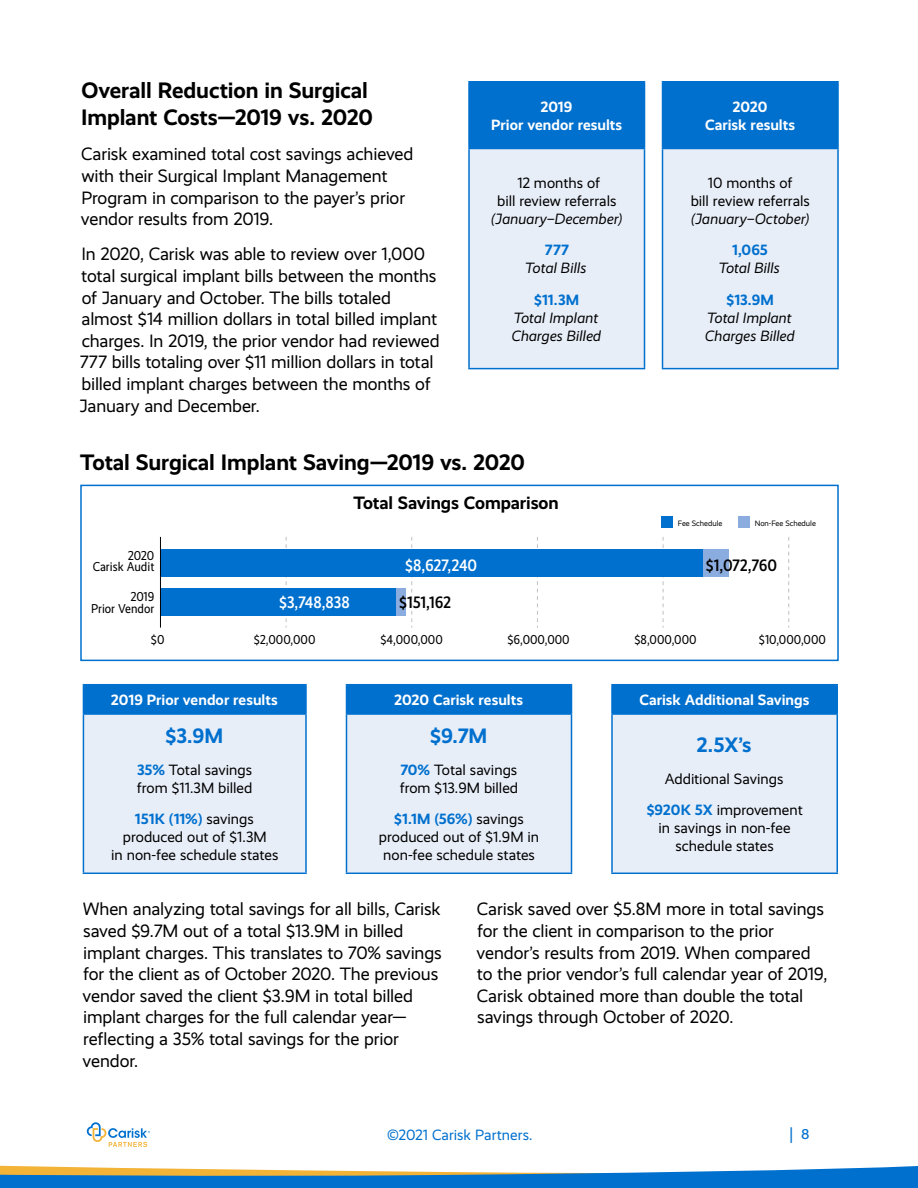
<style>
.page{position:relative;width:918px;height:1188px;background:#fff}
.page>*{position:absolute;margin:0;border:0;box-sizing:border-box;transform-origin:0 0}
.t1{font:700 22.5px/27px "Realist";letter-spacing:-.01em;color:#000}
.t2{font:700 21px "Realist";color:#0070ce}
.t3{font:18px/21.6px "Realist";letter-spacing:-.01em;color:#000}
.t4{font:700 18px "Realist";letter-spacing:-.005em;color:#000}
.t5{font:500 16.65px "Realist Narrow";letter-spacing:-.005em;color:#fff}
.t6{font:500 16.65px "Realist Narrow";letter-spacing:-.005em;color:#000}
.t7{font:15px/18px "Realist";color:#000;text-align:center}
.t8{font:italic 15px/18px "Realist";color:#000}
.t9{font:700 15px/18px "Realist";color:#fff;text-align:center}
.t10{font:700 15px "Realist";letter-spacing:.01em;color:#0070ce}
.t11{font:15px "Realist";color:#0070ce}
.t12{font:500 15px "Acumin Pro";color:#0070ce}
.t13{font:12.9px/11.9px "Realist Narrow";color:#000;text-align:right}
.t14{font:7.8px "Realist";color:#000}
.s1{font-weight:700;color:#0070ce}
</style>
<div class="page">
<div style="left:470px;top:82px;width:367px;height:66px;background:#0070ce"></div>
<div style="left:470px;top:148px;width:367px;height:221px;background:#e8eef8"></div>
<hr style="left:468px;top:81px;width:177px;height:1px;background:#0070ce">
<hr style="left:468px;top:82px;width:2px;height:66px;background:#0070ce">
<hr style="left:644px;top:82px;width:1px;height:66px;background:#0070ce">
<hr style="left:662px;top:81px;width:177px;height:1px;background:#0070ce">
<hr style="left:662px;top:82px;width:1px;height:66px;background:#0070ce">
<hr style="left:837px;top:82px;width:2px;height:66px;background:#0070ce">
<hr style="left:468px;top:148px;width:177px;height:1px;background:#0070ce">
<hr style="left:468px;top:149px;width:2px;height:219px;background:#0070ce">
<hr style="left:644px;top:149px;width:1px;height:219px;background:#0070ce">
<hr style="left:662px;top:148px;width:177px;height:1px;background:#0070ce">
<hr style="left:662px;top:149px;width:1px;height:219px;background:#0070ce">
<hr style="left:837px;top:149px;width:2px;height:219px;background:#0070ce">
<hr style="left:468px;top:368px;width:177px;height:1px;background:#0070ce">
<hr style="left:662px;top:368px;width:177px;height:1px;background:#0070ce">
<svg style="left:84px;top:714px;width:753px;height:159px;background:#e9eff8"></svg>
<hr style="left:83px;top:684px;width:224px;height:1px;background:#0070ce">
<hr style="left:611px;top:684px;width:227px;height:1px;background:#0070ce">
<hr style="left:83px;top:713px;width:224px;height:2px;background:#0070ce">
<hr style="left:83px;top:715px;width:1px;height:158px;background:#0070ce">
<hr style="left:571px;top:715px;width:1px;height:158px;background:#0070ce">
<hr style="left:611px;top:713px;width:227px;height:2px;background:#0070ce">
<hr style="left:611px;top:715px;width:2px;height:158px;background:#0070ce">
<hr style="left:837px;top:715px;width:1px;height:158px;background:#0070ce">
<hr style="left:83px;top:873px;width:224px;height:1px;background:#0070ce">
<hr style="left:611px;top:873px;width:227px;height:1px;background:#0070ce">
<svg style="left:83px;top:685px;width:755px;height:29px;background:#1a7ed3"></svg>
<hr style="left:611px;top:685px;width:2px;height:28px;background:#0070ce">
<hr style="left:346px;top:684px;width:226px;height:1px;background:#0070ce">
<hr style="left:305px;top:715px;width:2px;height:158px;background:#0070ce">
<hr style="left:346px;top:713px;width:226px;height:2px;background:#0070ce">
<hr style="left:346px;top:715px;width:1px;height:158px;background:#0070ce">
<hr style="left:346px;top:873px;width:226px;height:1px;background:#0070ce">
<svg style="left:286px;top:537px;width:1px;height:91px"></svg>
<svg style="left:412px;top:537px;width:1px;height:91px"></svg>
<svg style="left:537px;top:537px;width:1px;height:91px"></svg>
<svg style="left:663px;top:537px;width:1px;height:91px"></svg>
<svg style="left:788px;top:537px;width:1px;height:91px"></svg>
<div style="left:669px;top:549px;width:60px;height:28px;background:#8bacde"></div>
<div style="left:396px;top:588px;width:9px;height:27px;background:#8bacde"></div>
<div style="left:160px;top:549px;width:542px;height:28px;background:#0070ce"></div>
<div style="left:160px;top:588px;width:236px;height:27px;background:#0070ce"></div>
<hr style="left:160px;top:537px;width:1px;height:91px;background:#000">
<div style="left:661px;top:516px;width:12px;height:12px;background:#0070ce"></div>
<div style="left:738px;top:516px;width:12px;height:12px;background:#8bacde"></div>
<div style="left:80px;top:485px;width:759px;height:176px;border:2px solid #0070ce"></div>
<svg style="left:0;top:1165px;width:918px;height:23px"></svg>
<svg style="left:87px;top:1122px;width:63px;height:25px"></svg>
<p class="t1" style="left:81px;top:77px;width:293px">Overall Reduction in Surgical<br>Implant Costs—2019 vs. 2020</p>
<p class="t3" style="left:81px;top:144px;width:334px">Carisk examined total cost savings achieved with their Surgical Implant Management Program in comparison to the payer’s prior vendor results from 2019.</p>
<p class="t3" style="left:79px;top:243px;width:362px">In 2020, Carisk was able to review over 1,000 total surgical implant bills between the months of January and October. The bills totaled almost $14 million dollars in total billed implant charges. In 2019, the prior vendor had reviewed 777 bills totaling over $11 million dollars in total billed implant charges between the months of January and December.</p>
<p class="t9" style="left:491px;top:98px;width:132px">2019<br>Prior vendor results</p>
<p class="t9" style="left:705px;top:98px;width:92px">2020<br>Carisk results</p>
<p class="t7" style="left:497px;top:174px;width:121px">12 months of<br>bill review referrals</p>
<p class="t8" style="left:491px;top:210px;width:133px">(January–December)</p>
<p class="t10" style="left:545px;top:241px;width:25px">777</p>
<p class="t8" style="left:525px;top:259px;width:63px">Total Bills</p>
<p class="t10" style="left:534px;top:291px;width:47px">$11.3M</p>
<p class="t8" style="left:511px;top:309px;width:91px">Total Implant<br>Charges Billed</p>
<p class="t7" style="left:691px;top:174px;width:121px">10 months of<br>bill review referrals</p>
<p class="t8" style="left:691px;top:210px;width:120px">(January–October)</p>
<p class="t10" style="left:732px;top:241px;width:37px">1,065</p>
<p class="t8" style="left:718px;top:259px;width:63px">Total Bills</p>
<p class="t10" style="left:726px;top:291px;width:49px">$13.9M</p>
<p class="t8" style="left:705px;top:309px;width:91px">Total Implant<br>Charges Billed</p>
<p class="t1" style="left:80px;top:449px;width:446px">Total Surgical Implant Saving—2019 vs. 2020</p>
<p class="t13" style="left:93px;top:549px;width:63px">2020<br>Carisk Audit</p>
<p class="t13" style="left:91px;top:591px;width:65px">2019<br>Prior Vendor</p>
<p class="t4" style="left:353px;top:493px;width:207px">Total Savings Comparison</p>
<p class="t14" style="left:678px;top:519px;width:46px">Fee Schedule</p>
<p class="t14" style="left:755px;top:519px;width:63px">Non-Fee Schedule</p>
<p class="t5" style="left:405px;top:555px;width:73px">$8,627,240</p>
<p class="t6" style="left:706px;top:555px;width:73px">$1,072,760</p>
<p class="t5" style="left:279px;top:593px;width:72px">$3,748,838</p>
<p class="t6" style="left:399px;top:593px;width:53px">$151,162</p>
<p class="t13" style="left:151px;top:634px;width:15px">$0</p>
<p class="t13" style="left:254px;top:634px;width:63px">$2,000,000</p>
<p class="t13" style="left:380px;top:634px;width:64px">$4,000,000</p>
<p class="t13" style="left:507px;top:634px;width:64px">$6,000,000</p>
<p class="t13" style="left:634px;top:634px;width:64px">$8,000,000</p>
<p class="t13" style="left:759px;top:634px;width:69px">$10,000,000</p>
<p class="t9" style="left:111px;top:691px;width:168px">2019 Prior vendor results</p>
<p class="t9" style="left:394px;top:691px;width:130px">2020 Carisk results</p>
<p class="t9" style="left:639px;top:691px;width:172px">Carisk Additional Savings</p>
<p class="t2" style="left:166px;top:724px;width:59px">$3.9M</p>
<p class="t7" style="left:137px;top:761px;width:117px;text-align:left"><span class="s1">35%</span> Total savings from $11.3M billed</p>
<p class="t7" style="left:111px;top:810px;width:169px"><span class="s1">151K (11%)</span> savings produced out of $1.3M<br>in non-fee schedule states</p>
<p class="t2" style="left:430px;top:724px;width:59px">$9.7M</p>
<p class="t7" style="left:400px;top:761px;width:120px;text-align:left"><span class="s1">70%</span> Total savings from $13.9M billed</p>
<p class="t7" style="left:379px;top:810px;width:162px"><span class="s1">$1.1M (56%)</span> savings produced out of $1.9M in non-fee schedule states</p>
<p class="t2" style="left:696px;top:733px;width:57px">2.5X’s</p>
<p class="t7" style="left:647px;top:763px;width:158px;line-height:31.5px">Additional Savings <span class="s1">$920K 5X</span> improvement</p>
<p class="t7" style="left:659px;top:819px;width:133px">in savings in non-fee schedule states</p>
<p class="t3" style="left:83px;top:899px;width:361px">When analyzing total savings for all bills, Carisk saved $9.7M out of a total $13.9M in billed implant charges. This translates to 70% savings for the client as of October 2020. The previous vendor saved the client $3.9M in total billed implant charges for the full calendar year— reflecting a 35% total savings for the prior vendor.</p>
<p class="t3" style="left:477px;top:899px;width:352px">Carisk saved over $5.8M more in total savings for the client in comparison to the prior vendor’s results from 2019. When compared to the prior vendor’s full calendar year of 2019, Carisk obtained more than double the total savings through October of 2020.</p>
<p class="t11" style="left:387px;top:1126px;width:147px">©2021 Carisk Partners.</p>
<p class="t12" style="left:789px;top:1123px;width:22px">| 8</p>
</div>
